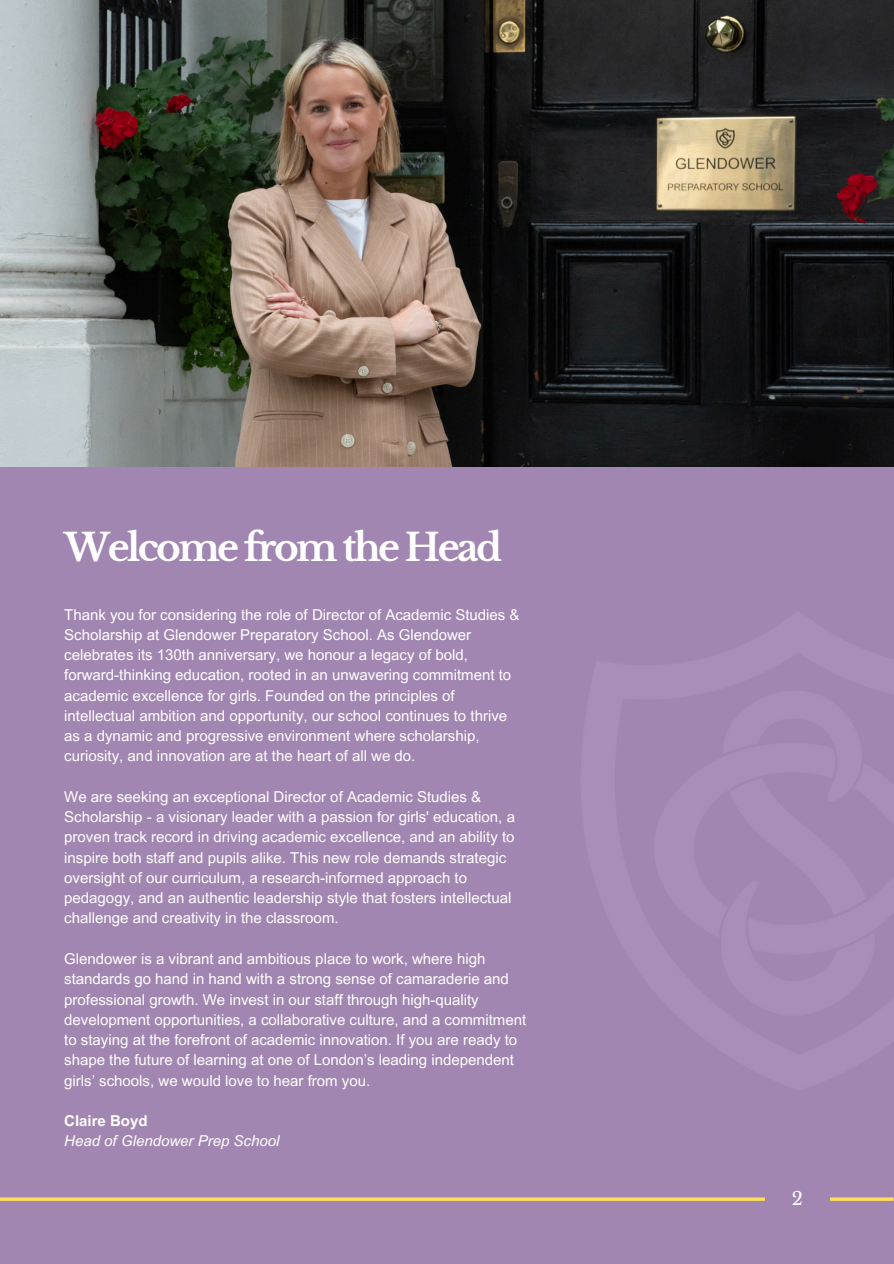
<style>
.page{position:relative;width:894px;height:1264px;background:#fff}
.page>*{position:absolute;margin:0;border:0;box-sizing:border-box;transform-origin:0 0}
.t1{font:700 37.5px "Libre Baskerville";letter-spacing:-.07em;color:#fff}
.t2{font:18px "Libre Baskerville";color:#fff}
.t3{font:15px/20.2px "Arial MT Pro";color:#fff}
.t4{font:italic 15px "Arial MT Pro";color:#fff}
.t5{font:700 15px "Arial MT Pro";color:#fff}
</style>
<div class="page">
<div style="left:0;top:0;width:893px;height:1263px;background:#a286b2"></div>
<img style="left:0;top:0;width:893px;height:466px">
<hr style="left:0;top:1197px;width:893px;height:3px;background:#ffde59">
<div style="left:764px;top:1166px;width:65px;height:65px;background:#a286b2"></div>
<p class="t1" style="left:64px;top:525px;width:439px">Welcome from the Head</p>
<p class="t3" style="left:64px;top:606px;width:457px">Thank you for considering the role of Director of Academic Studies &amp; Scholarship at Glendower Preparatory School. As Glendower celebrates its 130th anniversary, we honour a legacy of bold, forward-thinking education, rooted in an unwavering commitment to academic excellence for girls. Founded on the principles of intellectual ambition and opportunity, our school continues to thrive as a dynamic and progressive environment where scholarship, curiosity, and innovation are at the heart of all we do.</p>
<h1 class="t3" style="left:64px;top:788px;width:452px">We are seeking an exceptional Director of Academic Studies &amp; Scholarship - a visionary leader with a passion for girls' education, a proven track record in driving academic excellence, and an ability to inspire both staff and pupils alike. This new role demands strategic oversight of our curriculum, a research-informed approach to pedagogy, and an authentic leadership style that fosters intellectual challenge and creativity in the classroom.</h1>
<p class="t3" style="left:64px;top:950px;width:463px">Glendower is a vibrant and ambitious place to work, where high standards go hand in hand with a strong sense of camaraderie and professional growth. We invest in our staff through high-quality development opportunities, a collaborative culture, and a commitment to staying at the forefront of academic innovation. If you are ready to shape the future of learning at one of London’s leading independent girls’ schools, we would love to hear from you.</p>
<p class="t5" style="left:64px;top:1115px;width:85px">Claire Boyd</p>
<p class="t4" style="left:64px;top:1135px;width:217px">Head of Glendower Prep School</p>
<p class="t2" style="left:791px;top:1187px;width:13px">2</p>
</div>
